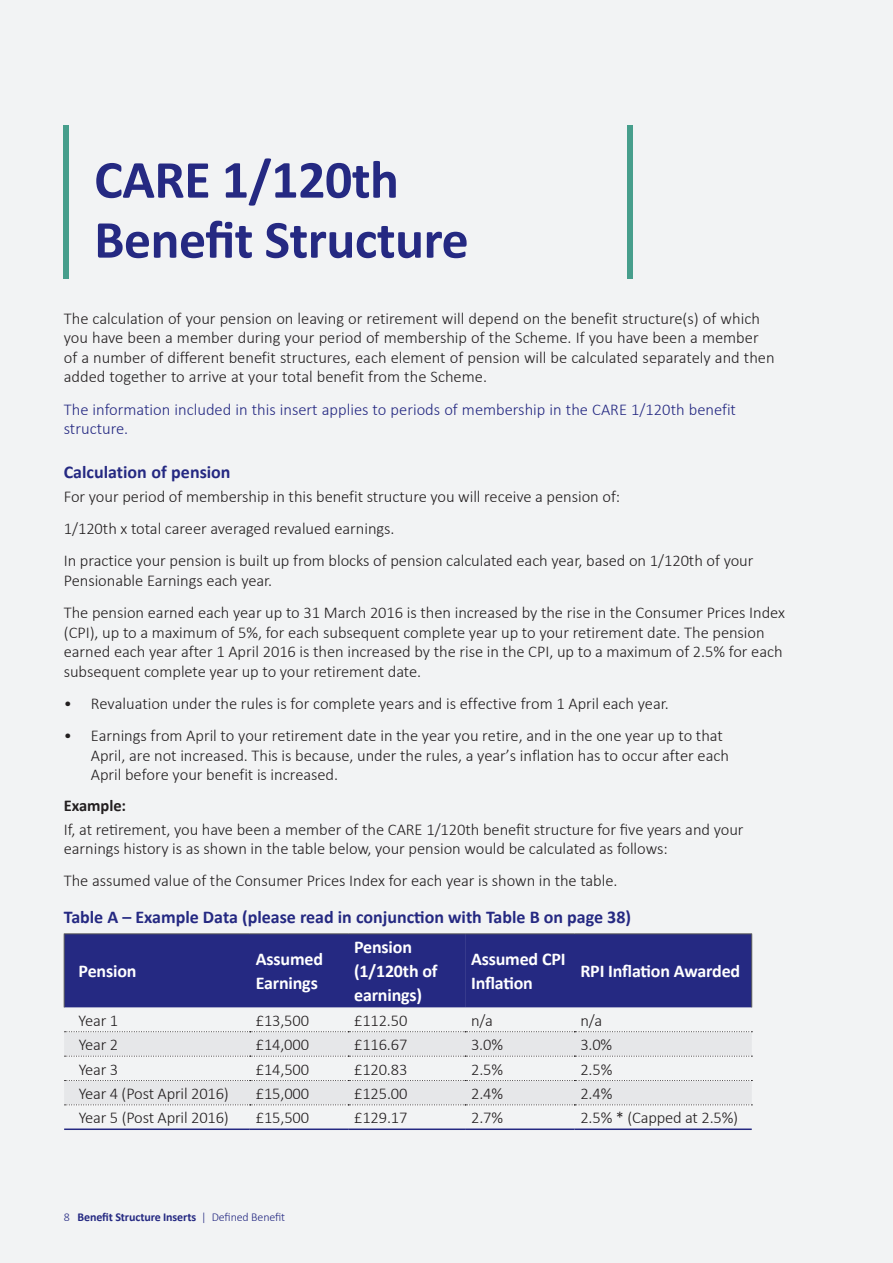
<style>
.page{position:relative;width:893px;height:1263px;background:#f2f3f4}
.page>*{position:absolute;margin:0;border:0;box-sizing:border-box;transform-origin:0 0}
.t1{font:700 54px "Calibri";letter-spacing:-.01em;color:#252982}
.t2{font:700 18px/24px "Calibri";letter-spacing:-.01em;color:#fff}
.t3{font:700 18px "Calibri";color:#252982}
.t4{font:300 16.5px/19.5px "Calibri";letter-spacing:-.005em;color:#231f20}
.t5{font:300 16.5px/19.5px "Calibri";color:#252982}
.t6{font:700 16.5px "Calibri";letter-spacing:-.005em;color:#231f20}
.t7{font:700 12px "Calibri";letter-spacing:-.01em;color:#252982}
.s1{font-weight:300}
</style>
<div class="page">
<div style="left:64px;top:125px;width:5px;height:154px;background:#479e8c"></div>
<div style="left:627px;top:125px;width:5px;height:154px;background:#479e8c"></div>
<div style="left:65px;top:934px;width:686px;height:73px;background:#252982"></div>
<svg style="left:64px;top:1032px;width:688px;height:73px;fill:#e6e7e9"></svg>
<svg style="left:65px;top:1031px;width:687px;height:1px"></svg>
<svg style="left:65px;top:1056px;width:687px;height:1px"></svg>
<svg style="left:65px;top:1080px;width:687px;height:1px"></svg>
<svg style="left:65px;top:1104px;width:687px;height:1px"></svg>
<hr style="left:64px;top:1128px;width:186px;height:2px;background:#252982">
<hr style="left:250px;top:1128px;width:98px;height:2px;background:#252982">
<hr style="left:348px;top:1128px;width:117px;height:2px;background:#252982">
<hr style="left:465px;top:1128px;width:109px;height:2px;background:#252982">
<hr style="left:574px;top:1128px;width:178px;height:2px;background:#252982">
<hr style="left:64px;top:933px;width:186px;height:1px;background:#575757">
<hr style="left:64px;top:934px;width:1px;height:73px;background:#575757">
<hr style="left:250px;top:933px;width:98px;height:1px;background:#575757">
<hr style="left:348px;top:933px;width:117px;height:1px;background:#575757">
<hr style="left:465px;top:933px;width:109px;height:1px;background:#575757">
<hr style="left:574px;top:933px;width:178px;height:1px;background:#575757">
<hr style="left:751px;top:934px;width:1px;height:73px;background:#575757">
<p class="t1" style="left:94px;top:145px;width:306px">CARE 1/120th</p>
<p class="t1" style="left:94px;top:205px;width:376px">Benefit Structure</p>
<p class="t4" style="left:64px;top:308px;width:712px">The calculation of your pension on leaving or retirement will depend on the benefit structure(s) of which you have been a member during your period of membership of the Scheme. If you have been a member of a number of different benefit structures, each element of pension will be calculated separately and then added together to arrive at your total benefit from the Scheme.</p>
<p class="t5" style="left:64px;top:399px;width:674px">The information included in this insert applies to periods of membership in the CARE 1/120th benefit structure.</p>
<p class="t3" style="left:64px;top:461px;width:168px">Calculation of pension</p>
<p class="t4" style="left:64px;top:486px;width:558px">For your period of membership in this benefit structure you will receive a pension of:</p>
<p class="t4" style="left:64px;top:519px;width:332px">1/120th x total career averaged revalued earnings.</p>
<p class="t4" style="left:64px;top:551px;width:691px">In practice your pension is built up from blocks of pension calculated each year, based on 1/120th of your<br>Pensionable Earnings each year.</p>
<p class="t4" style="left:64px;top:603px;width:723px">The pension earned each year up to 31 March 2016 is then increased by the rise in the Consumer Prices Index (CPI), up to a maximum of 5%, for each subsequent complete year up to your retirement date. The pension earned each year after 1 April 2016 is then increased by the rise in the CPI, up to a maximum of 2.5% for each subsequent complete year up to your retirement date.</p>
<p class="t4" style="left:64px;top:693px;width:606px">• Revaluation under the rules is for complete years and is effective from 1 April each year.</p>
<p class="t4" style="left:91px;top:726px;width:640px;text-indent:-27px">• Earnings from April to your retirement date in the year you retire, and in the one year up to that<br>April, are not increased. This is because, under the rules, a year’s inflation has to occur after each<br>April before your benefit is increased.</p>
<p class="t6" style="left:64px;top:795px;width:64px">Example:</p>
<p class="t4" style="left:64px;top:819px;width:681px">If, at retirement, you have been a member of the CARE 1/120th benefit structure for five years and your earnings history is as shown in the table below, your pension would be calculated as follows:</p>
<p class="t4" style="left:64px;top:871px;width:555px">The assumed value of the Consumer Prices Index for each year is shown in the table.</p>
<p class="t3" style="left:64px;top:906px;width:569px">Table A – Example Data (please read in conjunction with Table B on page 38)</p>
<p class="t2" style="left:79px;top:959px;width:59px">Pension</p>
<p class="t2" style="left:256px;top:947px;width:69px">Assumed<br>Earnings</p>
<p class="t2" style="left:354px;top:935px;width:85px">Pension (1/120th of earnings)</p>
<p class="t2" style="left:471px;top:947px;width:96px">Assumed CPI<br>Inflation</p>
<p class="t2" style="left:580px;top:959px;width:161px">RPI Inflation Awarded</p>
<p class="t4" style="left:79px;top:1010px;width:41px">Year 1</p>
<p class="t4" style="left:256px;top:1010px;width:55px">£13,500</p>
<p class="t4" style="left:354px;top:1010px;width:55px">£112.50</p>
<p class="t4" style="left:471px;top:1010px;width:23px">n/a</p>
<p class="t4" style="left:580px;top:1010px;width:23px">n/a</p>
<p class="t4" style="left:79px;top:1035px;width:41px">Year 2</p>
<p class="t4" style="left:256px;top:1035px;width:55px">£14,000</p>
<p class="t4" style="left:354px;top:1035px;width:55px">£116.67</p>
<p class="t4" style="left:471px;top:1035px;width:33px">3.0%</p>
<p class="t4" style="left:580px;top:1035px;width:33px">3.0%</p>
<p class="t4" style="left:79px;top:1059px;width:41px">Year 3</p>
<p class="t4" style="left:256px;top:1059px;width:55px">£14,500</p>
<p class="t4" style="left:354px;top:1059px;width:55px">£120.83</p>
<p class="t4" style="left:471px;top:1059px;width:33px">2.5%</p>
<p class="t4" style="left:580px;top:1059px;width:33px">2.5%</p>
<p class="t4" style="left:79px;top:1083px;width:152px">Year 4 (Post April 2016)</p>
<p class="t4" style="left:256px;top:1083px;width:55px">£15,000</p>
<p class="t4" style="left:354px;top:1083px;width:55px">£125.00</p>
<p class="t4" style="left:471px;top:1083px;width:33px">2.4%</p>
<p class="t4" style="left:580px;top:1083px;width:33px">2.4%</p>
<p class="t4" style="left:79px;top:1108px;width:152px">Year 5 (Post April 2016)</p>
<p class="t4" style="left:256px;top:1108px;width:55px">£15,500</p>
<p class="t4" style="left:354px;top:1108px;width:55px">£129.17</p>
<p class="t4" style="left:471px;top:1108px;width:33px">2.7%</p>
<p class="t4" style="left:580px;top:1108px;width:159px">2.5% * (Capped at 2.5%)</p>
<p class="t7" style="left:64px;top:1209px;width:223px"><span class="s1">8</span> Benefit Structure Inserts <span class="s1">| Defined Benefit</span></p>
</div>
